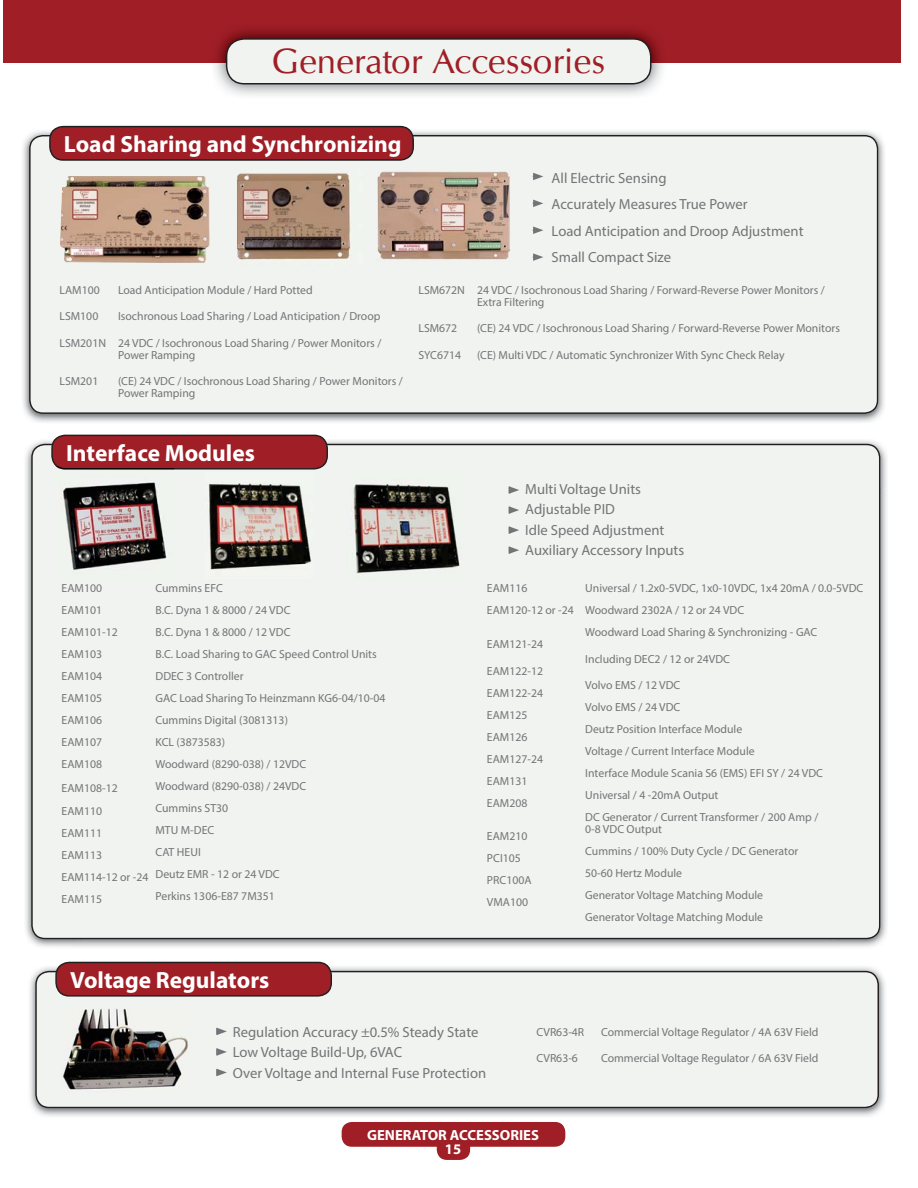
<style>
.page{position:relative;width:918px;height:1188px;background:#fff}
.page>*{position:absolute;margin:0;border:0;box-sizing:border-box;transform-origin:0 0}
.t1{font:35.25px "URW Classico";color:#a01e26}
.t2{font:700 23.4px "Myriad Pro";color:#fff}
.t3{font:14.7px/20.5px "Myriad Pro";color:#737477}
.t4{font:700 14.7px/14.7px "Myriad Pro";color:#fff;text-align:center}
.t5{font:11.7px/22px "Myriad Pro";color:#737477}
</style>
<div class="page">
<div style="left:342px;top:1122px;width:223px;height:25px;background:#a01e26;border-radius:10px"></div>
<div style="left:437px;top:1135px;width:33px;height:25px;background:#a01e26;border-radius:10px"></div>
<div style="left:4px;top:0;width:897px;height:63px;background:#a01e26"></div>
<img style="left:215px;top:29px;width:448px;height:67px">
<div style="left:227px;top:39px;width:424px;height:45px;background:#f1f3f0;border-radius:18px"></div>
<div style="left:226px;top:38px;width:425px;height:46px;border:1px solid #231f20;border-radius:18px"></div>
<img style="left:23px;top:129px;width:862px;height:293px">
<div style="left:29px;top:135px;width:849px;height:279px;background:#f1f3f0"></div>
<div style="left:50px;top:127px;width:363px;height:33px;background:#a01e26;border-radius:13px"></div>
<div style="left:49px;top:126px;width:365px;height:35px;border:1px solid #231f20;border-radius:13px"></div>
<svg style="left:533px;top:173px;width:10px;height:7px"></svg>
<svg style="left:533px;top:200px;width:10px;height:7px"></svg>
<svg style="left:533px;top:226px;width:10px;height:8px"></svg>
<svg style="left:533px;top:253px;width:10px;height:8px"></svg>
<img style="left:60px;top:176px;width:151px;height:87px">
<img style="left:237px;top:171px;width:127px;height:95px">
<img style="left:376px;top:170px;width:134px;height:91px">
<img style="left:25px;top:440px;width:48px;height:507px">
<img style="left:328px;top:440px;width:559px;height:48px">
<img style="left:838px;top:488px;width:49px;height:459px">
<div style="left:31px;top:444px;width:849px;height:495px;background:#f1f3f0"></div>
<svg style="left:509px;top:486px;width:10px;height:8px"></svg>
<svg style="left:509px;top:506px;width:10px;height:8px"></svg>
<svg style="left:509px;top:526px;width:10px;height:8px"></svg>
<svg style="left:509px;top:546px;width:10px;height:8px"></svg>
<img style="left:205px;top:472px;width:108px;height:107px">
<img style="left:56px;top:470px;width:118px;height:113px">
<svg style="left:51px;top:435px;width:277px;height:35px;background:#99242b"></svg>
<img style="left:57px;top:466px;width:117px;height:3px">
<img style="left:346px;top:469px;width:119px;height:112px">
<img style="left:30px;top:965px;width:855px;height:152px">
<div style="left:35px;top:971px;width:844px;height:137px;background:#f1f3f0"></div>
<div style="left:56px;top:962px;width:275px;height:34px;background:#a01e26;border-radius:13px"></div>
<div style="left:55px;top:962px;width:277px;height:35px;border:1px solid #231f20;border-radius:13px"></div>
<svg style="left:216px;top:1028px;width:11px;height:7px"></svg>
<svg style="left:216px;top:1048px;width:11px;height:8px"></svg>
<svg style="left:216px;top:1069px;width:11px;height:7px"></svg>
<img style="left:62px;top:1008px;width:126px;height:85px">
<h1 class="t1" style="left:272px;top:39px;width:334px">Generator Accessories</h1>
<h2 class="t2" style="left:64px;top:136px;width:339px">Load Sharing and Synchronizing</h2>
<p class="t5" style="left:60px;top:280px;width:42px">LAM100</p>
<p class="t5" style="left:60px;top:306px;width:40px">LSM100</p>
<p class="t5" style="left:60px;top:333px;width:48px">LSM201N</p>
<p class="t5" style="left:60px;top:371px;width:40px">LSM201</p>
<p class="t5" style="left:118px;top:280px;width:196px">Load Anticipation Module / Hard Potted</p>
<p class="t5" style="left:118px;top:306px;width:264px">Isochronous Load Sharing / Load Anticipation / Droop</p>
<p class="t5" style="left:118px;top:338px;width:265px;line-height:11.7px">24 VDC / Isochronous Load Sharing / Power Monitors /<br>Power Ramping</p>
<p class="t5" style="left:118px;top:376px;width:286px;line-height:11.7px">(CE) 24 VDC / Isochronous Load Sharing / Power Monitors /<br>Power Ramping</p>
<p class="t5" style="left:418px;top:280px;width:48px">LSM672N</p>
<p class="t5" style="left:418px;top:318px;width:40px">LSM672</p>
<p class="t5" style="left:418px;top:344px;width:44px">SYC6714</p>
<p class="t3" style="left:552px;top:166px;width:253px;line-height:26.4px">All Electric Sensing<br>Accurately Measures True Power<br>Load Anticipation and Droop Adjustment<br>Small Compact Size</p>
<p class="t5" style="left:477px;top:285px;width:349px;line-height:11.7px">24 VDC / Isochronous Load Sharing / Forward-Reverse Power Monitors /<br>Extra Filtering</p>
<p class="t5" style="left:477px;top:318px;width:364px">(CE) 24 VDC / Isochronous Load Sharing / Forward-Reverse Power Monitors</p>
<p class="t5" style="left:477px;top:344px;width:309px">(CE) Multi VDC / Automatic Synchronizer With Sync Check Relay</p>
<h2 class="t2" style="left:66px;top:444px;width:190px">Interface Modules</h2>
<p class="t5" style="left:156px;top:578px;width:231px">Cummins EFC<br>B.C. Dyna 1 &amp; 8000 / 24 VDC<br>B.C. Dyna 1 &amp; 8000 / 12 VDC<br>B.C. Load Sharing to GAC Speed Control Units<br>DDEC 3 Controller<br>GAC Load Sharing To Heinzmann KG6-04/10-04<br>Cummins Digital (3081313)<br>KCL (3873583)<br>Woodward (8290-038) / 12VDC<br>Woodward (8290-038) / 24VDC<br>Cummins ST30<br>MTU M-DEC<br>CAT HEUI<br>Deutz EMR - 12 or 24 VDC<br>Perkins 1306-E87 7M351</p>
<p class="t5" style="left:62px;top:578px;width:58px">EAM100<br>EAM101<br>EAM101-12<br>EAM103<br>EAM104<br>EAM105<br>EAM106<br>EAM107<br>EAM108</p>
<p class="t5" style="left:62px;top:777px;width:58px;line-height:23.4px">EAM108-12<br>EAM110</p>
<p class="t5" style="left:62px;top:823px;width:88px">EAM111<br>EAM113<br>EAM114-12 or -24<br>EAM115</p>
<p class="t3" style="left:525px;top:480px;width:161px">Multi Voltage Units<br>Adjustable PID<br>Idle Speed Adjustment<br>Auxiliary Accessory Inputs</p>
<p class="t5" style="left:487px;top:578px;width:88px">EAM116<br>EAM120-12 or -24</p>
<p class="t5" style="left:487px;top:634px;width:58px">EAM121-24</p>
<p class="t5" style="left:487px;top:660px;width:58px">EAM122-12<br>EAM122-24<br>EAM125<br>EAM126<br>EAM127-24<br>EAM131<br>EAM208</p>
<p class="t5" style="left:487px;top:826px;width:46px">EAM210<br>PCI105<br>PRC100A<br>VMA100</p>
<p class="t5" style="left:585px;top:578px;width:280px">Universal / 1.2x0-5VDC, 1x0-10VDC, 1x4 20mA / 0.0-5VDC<br>Woodward 2302A / 12 or 24 VDC<br>Woodward Load Sharing &amp; Synchronizing - GAC</p>
<p class="t5" style="left:585px;top:649px;width:146px">Including DEC2 / 12 or 24VDC</p>
<p class="t5" style="left:585px;top:675px;width:239px">Volvo EMS / 12 VDC<br>Volvo EMS / 24 VDC<br>Deutz Position Interface Module<br>Voltage / Current Interface Module<br>Interface Module Scania S6 (EMS) EFI SY / 24 VDC<br>Universal / 4 -20mA Output<br>DC Generator / Current Transformer / 200 Amp /</p>
<p class="t5" style="left:585px;top:819px;width:215px">0-8 VDC Output<br>Cummins / 100% Duty Cycle / DC Generator<br>50-60 Hertz Module<br>Generator Voltage Matching Module<br>Generator Voltage Matching Module</p>
<h2 class="t2" style="left:70px;top:971px;width:201px">Voltage Regulators</h2>
<p class="t3" style="left:233px;top:1022px;width:255px">Regulation Accuracy ±0.5% Steady State<br>Low Voltage Build-Up, 6VAC<br>Over Voltage and Internal Fuse Protection</p>
<p class="t5" style="left:537px;top:1022px;width:49px">CVR63-4R</p>
<p class="t5" style="left:537px;top:1048px;width:43px">CVR63-6</p>
<p class="t5" style="left:601px;top:1022px;width:219px">Commercial Voltage Regulator / 4A 63V Field</p>
<p class="t5" style="left:601px;top:1048px;width:219px">Commercial Voltage Regulator / 6A 63V Field</p>
<p class="t4" style="left:367px;top:1128px;width:173px">GENERATOR ACCESSORIES<br>15</p>
</div>
